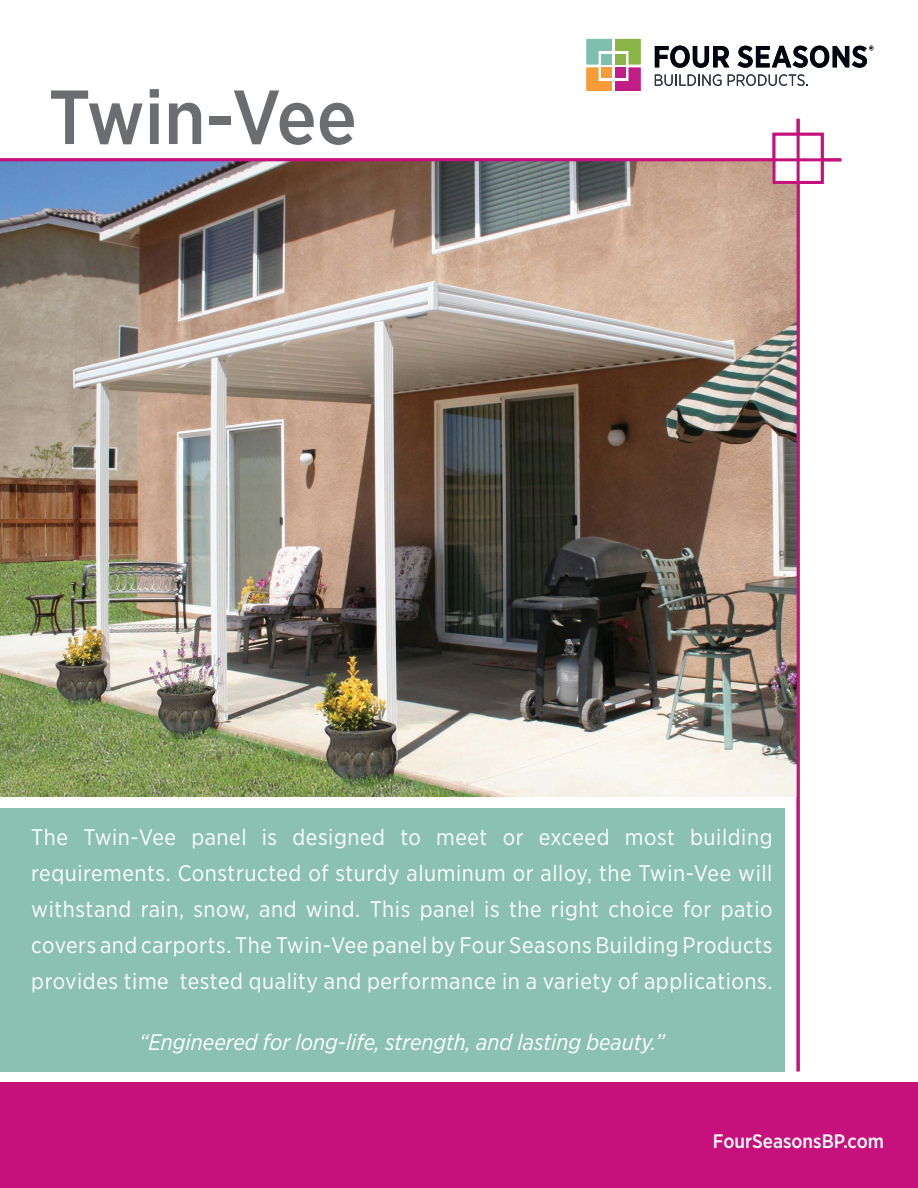
<style>
.page{position:relative;width:918px;height:1188px;background:#fff}
.page>*{position:absolute;margin:0;border:0;box-sizing:border-box;transform-origin:0 0}
.t1{font:500 76.5px "Gotham Narrow";color:#6c6d70}
.t2{font:22.5px/36px "Gotham Narrow";letter-spacing:.025em;color:#fff;text-align:justify}
.t3{font:italic 22.5px "Gotham Narrow";color:#fff}
.t4{font:500 19.5px "Gotham Narrow";color:#fff}
</style>
<div class="page">
<img style="left:0;top:161px;width:797px;height:635px">
<svg style="left:655px;top:46px;width:74px;height:22px"></svg>
<svg style="left:738px;top:46px;width:135px;height:22px"></svg>
<svg style="left:655px;top:74px;width:66px;height:12px"></svg>
<svg style="left:728px;top:74px;width:80px;height:12px"></svg>
<svg style="left:586px;top:39px;width:55px;height:52px"></svg>
<div style="left:615px;top:68px;width:10px;height:10px;background:#c21d86"></div>
<div style="left:773px;top:133px;width:51px;height:51px;background:#fff;border:3px solid #c6107c"></div>
<hr style="left:0;top:158px;width:841px;height:3px;background:#c6107c">
<hr style="left:797px;top:119px;width:3px;height:952px;background:#c6107c">
<div style="left:0;top:808px;width:785px;height:263px;background:#8bc1b0"></div>
<div style="left:0;top:1082px;width:918px;height:106px;background:#c6107c"></div>
<h1 class="t1" style="left:49px;top:69px;width:310px">Twin-Vee</h1>
<p class="t2" style="left:31px;top:819px;width:743px">The Twin-Vee panel is designed to meet or exceed most building requirements. Constructed of sturdy aluminum or alloy, the Twin-Vee will withstand rain, snow, and wind. This panel is the right choice for patio covers and carports. The Twin-Vee panel by Four Seasons Building Products provides time tested quality and performance in a variety of applications.</p>
<p class="t3" style="left:139px;top:1029px;width:527px">“Engineered for long-life, strength, and lasting beauty.”</p>
<p class="t4" style="left:713px;top:1129px;width:173px">FourSeasonsBP.com</p>
</div>
